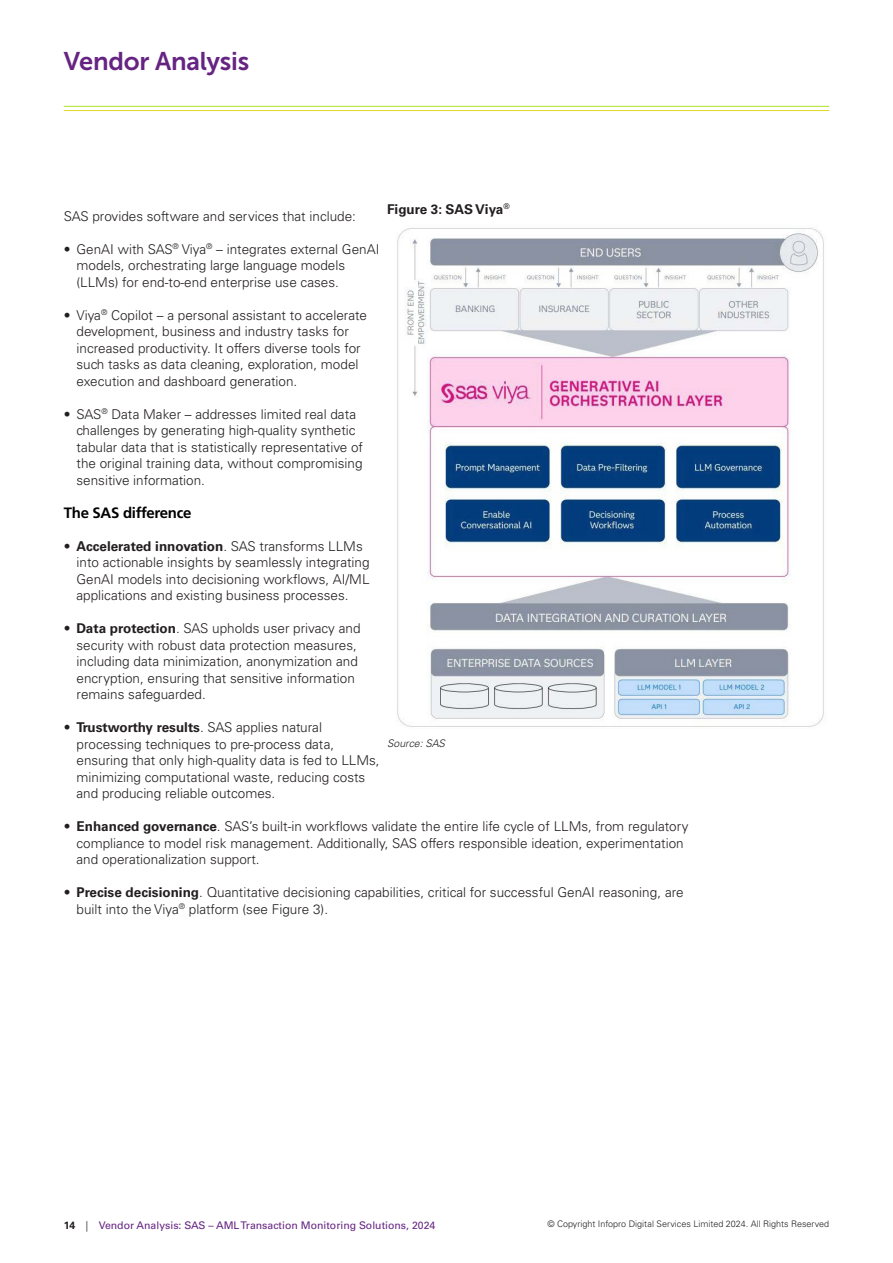
<style>
.page{position:relative;width:893px;height:1263px;background:#fff}
.page>*{position:absolute;margin:0;border:0;box-sizing:border-box;transform-origin:0 0}
.t1{font:25.5px "Museo Sans 700";letter-spacing:-.01em;color:#662482}
.Heading_3{font:700 15px "Frutiger LT Std";letter-spacing:-.02em;color:#000}
.t2{font:300 13.5px/16.5px "Univers LT Std";color:#231f20}
.Table_and_chart_title{font:700 13.5px "Univers LT Std";color:#231f20}
.t3{font:10.5px "Univers LT Std";color:#662482}
.Table_and_chart_source{font:italic 300 10.5px "Univers LT Std";color:#231f20}
.t4{font:300 9px "Univers LT Std";color:#231f20}
.s1{font-weight:700}
.s2{font-weight:700;color:#231f20}
.s3{font-weight:300;color:#231f20}
</style>
<div class="page">
<hr style="left:64px;top:106px;width:765px;height:1px;background:#b0e021">
<hr style="left:64px;top:110px;width:765px;height:1px;background:#e0d621">
<img style="left:397px;top:228px;width:427px;height:499px">
<h1 class="t1" style="left:64px;top:47px;width:187px">Vendor Analysis</h1>
<p class="Table_and_chart_title" style="left:387px;top:201px;width:124px">Figure 3: SAS Viya<sup>®</sup></p>
<p class="t2" style="left:64px;top:208px;width:294px">SAS provides software and services that include:</p>
<p class="t2" style="left:77px;top:241px;width:304px;text-indent:-13px">• GenAI with SAS<sup>®</sup> Viya<sup>®</sup> – integrates external GenAI models, orchestrating large language models (LLMs) for end-to-end enterprise use cases.</p>
<p class="t2" style="left:77px;top:307px;width:292px;text-indent:-13px">• Viya<sup>®</sup> Copilot – a personal assistant to accelerate development, business and industry tasks for increased productivity. It offers diverse tools for such tasks as data cleaning, exploration, model execution and dashboard generation.</p>
<p class="t2" style="left:77px;top:406px;width:288px;text-indent:-13px">• SAS<sup>®</sup> Data Maker – addresses limited real data challenges by generating high-quality synthetic tabular data that is statistically representative of the original training data, without compromising sensitive information.</p>
<p class="Heading_3" style="left:64px;top:504px;width:129px">The SAS difference</p>
<p class="t2" style="left:77px;top:538px;width:295px;text-indent:-13px">• <span class="s1">Accelerated innovation</span>. SAS transforms LLMs into actionable insights by seamlessly integrating GenAI models into decisioning workflows, AI/ML applications and existing business processes.</p>
<p class="t2" style="left:77px;top:620px;width:285px;text-indent:-13px">• <span class="s1">Data protection</span>. SAS upholds user privacy and security with robust data protection measures, including data minimization, anonymization and encryption, ensuring that sensitive information remains safeguarded.</p>
<p class="t2" style="left:77px;top:719px;width:305px;text-indent:-13px">• <span class="s1">Trustworthy results</span>. SAS applies natural processing techniques to pre-process data, ensuring that only high-quality data is fed to LLMs, minimizing computational waste, reducing costs and producing reliable outcomes.</p>
<p class="t2" style="left:77px;top:818px;width:613px;text-indent:-13px">• <span class="s1">Enhanced governance</span>. SAS’s built-in workflows validate the entire life cycle of LLMs, from regulatory compliance to model risk management. Additionally, SAS offers responsible ideation, experimentation and operationalization support.</p>
<p class="t2" style="left:77px;top:884px;width:609px;text-indent:-13px">• <span class="s1">Precise decisioning</span>. Quantitative decisioning capabilities, critical for successful GenAI reasoning, are built into the Viya<sup>®</sup> platform (see Figure 3).</p>
<p class="Table_and_chart_source" style="left:387px;top:737px;width:59px">Source: SAS</p>
<p class="t3" style="left:64px;top:1219px;width:373px"><span class="s2">14</span> <span class="s3">|</span> Vendor Analysis: SAS – AML Transaction Monitoring Solutions, 2024</p>
<p class="t4" style="left:547px;top:1218px;width:283px">© Copyright Infopro Digital Services Limited 2024. All Rights Reserved</p>
</div>
